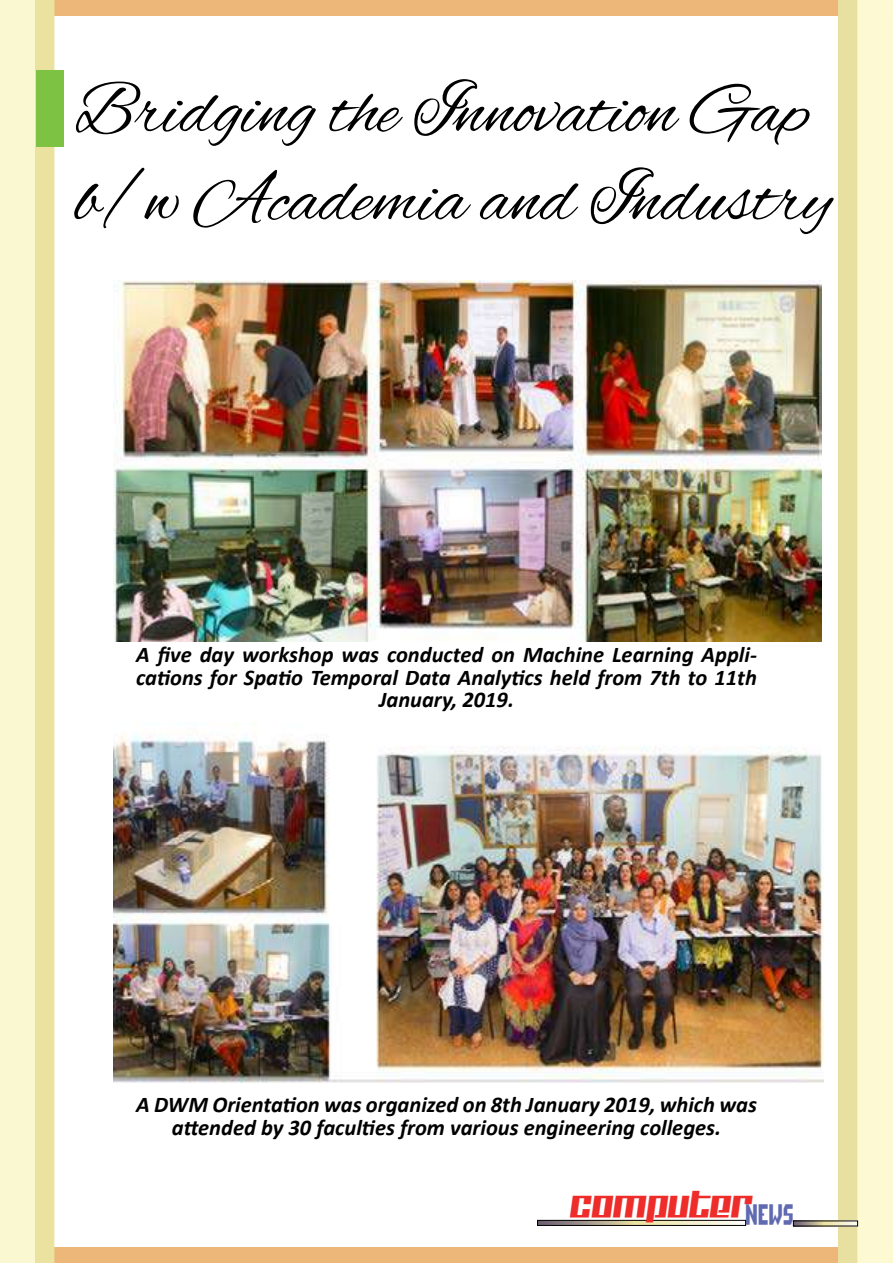
<style>
.page{position:relative;width:893px;height:1263px;background:#fff}
.page>*{position:absolute;margin:0;border:0;box-sizing:border-box;transform-origin:0 0}
.t1{font:73.5px/88.2px "Alex Brush";color:#000}
.t2{font:31.5px "Kitchenpolice";color:#ee2d2b}
.t3{font:italic 700 22.5px/22.5px "Calibri";color:#000;text-align:center}
.t4{font:20.4px "Angle";color:#606ab1;scale:.79 1}
</style>
<div class="page">
<div style="left:0;top:0;width:893px;height:16px;background:#edb77a"></div>
<div style="left:0;top:1247px;width:893px;height:16px;background:#edb77a"></div>
<div style="left:838px;top:0;width:35px;height:1263px;background:#e8e0a1"></div>
<div style="left:857px;top:0;width:36px;height:1263px;background:#fdfad3"></div>
<svg style="left:539px;top:1222px;width:199px;height:2px"></svg>
<div style="left:537px;top:1220px;width:209px;height:6px;border:1px solid #000"></div>
<svg style="left:795px;top:1222px;width:61px;height:2px"></svg>
<div style="left:19px;top:0;width:35px;height:1263px;background:#ebe29f"></div>
<div style="left:0;top:0;width:34px;height:1263px;background:#faf8d1"></div>
<div style="left:37px;top:70px;width:27px;height:77px;background:#7dc242"></div>
<img style="left:113px;top:281px;width:708px;height:361px">
<img style="left:113px;top:723px;width:710px;height:360px">
<h1 class="t1" style="left:75px;top:72px;width:758px">Bridging the Innovation Gap b/w Academia and Industry</h1>
<p class="t3" style="left:136px;top:643px;width:622px">A five day workshop was conducted on Machine Learning Appli&shy;cations for Spatio Temporal Data Analytics held from 7th to 11th<br>January, 2019.</p>
<p class="t3" style="left:136px;top:1093px;width:622px">A DWM Orientation was organized on 8th January 2019, which was attended by 30 faculties from various engineering colleges.</p>
<h2 class="t2" style="left:572px;top:1190px;width:182px">COMPUTER</h2>
<p class="t4" style="left:746px;top:1208px;width:63px">NEWS</p>
</div>
